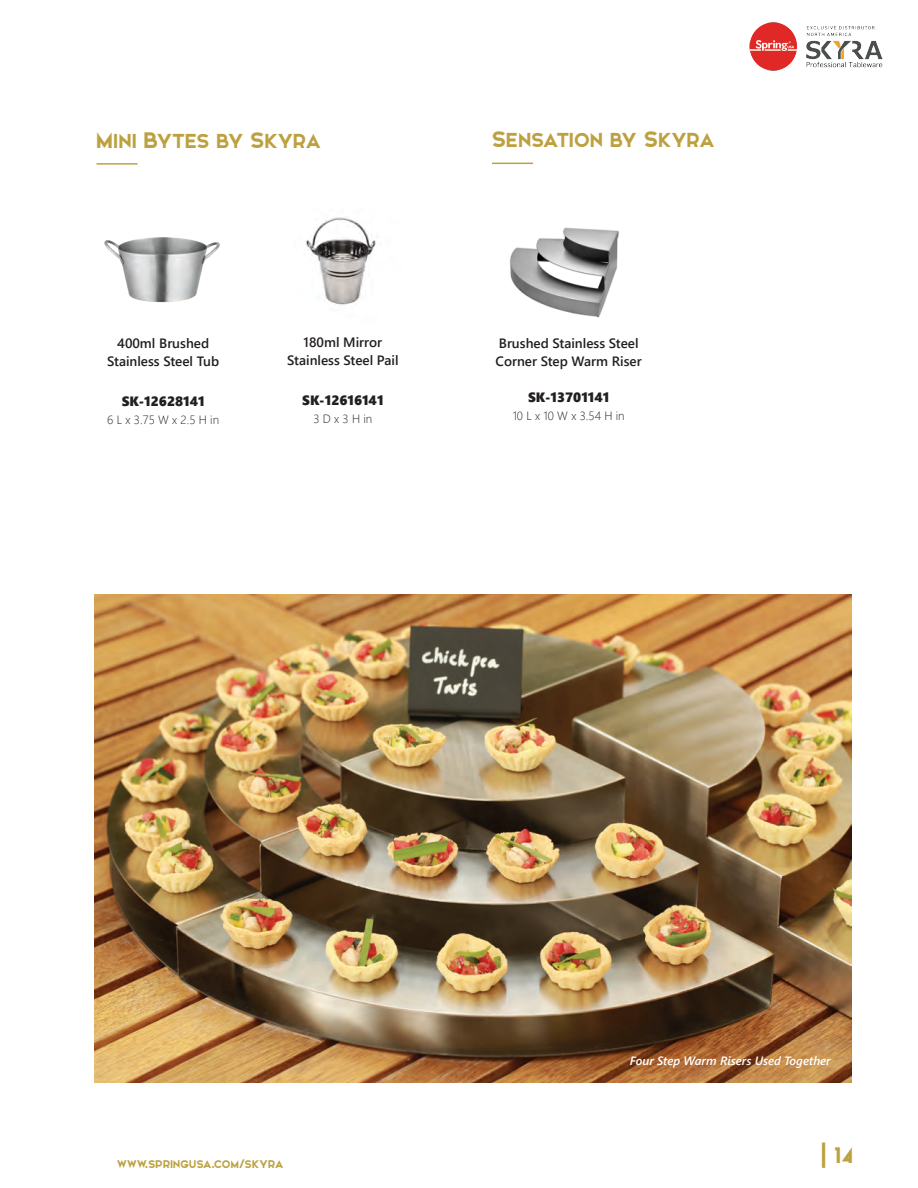
<style>
.page{position:relative;width:918px;height:1188px;background:#fff}
.page>*{position:absolute;margin:0;border:0;box-sizing:border-box;transform-origin:0 0}
.t1{font:30px "Elkwood";letter-spacing:.005em;color:#bda140}
.t2{font:16.5px "Elkwood";letter-spacing:.02em;color:#bda140}
.t3{font:600 13.5px/18px "Segoe UI";color:#231f20;text-align:center}
.t4{font:13.5px "Segoe UI Black";color:#231f20}
.t5{font:300 12px "Segoe UI";color:#231f20}
.t6{font:italic 600 12px "Segoe UI";color:#fff}
</style>
<div class="page">
<img style="left:749px;top:23px;width:134px;height:48px">
<img style="left:94px;top:594px;width:757px;height:488px">
<hr style="left:97px;top:163px;width:41px;height:2px;background:#bda140">
<img style="left:104px;top:237px;width:116px;height:66px">
<img style="left:509px;top:227px;width:110px;height:91px">
<img style="left:306px;top:217px;width:70px;height:89px">
<hr style="left:492px;top:163px;width:41px;height:1px;background:#bda140">
<h1 class="t1" style="left:97px;top:125px;width:226px">Mini Bytes by Skyra</h1>
<p class="t3" style="left:107px;top:333px;width:114px">400ml Brushed<br>Stainless Steel Tub</p>
<p class="t4" style="left:122px;top:391px;width:84px">SK-12628141</p>
<p class="t5" style="left:107px;top:408px;width:113px">6 L x 3.75 W x 2.5 H in</p>
<p class="t3" style="left:287px;top:332px;width:113px">180ml Mirror<br>Stainless Steel Pail</p>
<p class="t4" style="left:302px;top:390px;width:83px">SK-12616141</p>
<p class="t5" style="left:313px;top:407px;width:60px">3 D x 3 H in</p>
<h1 class="t1" style="left:492px;top:125px;width:224px">Sensation by Skyra</h1>
<p class="t3" style="left:496px;top:333px;width:148px;text-align:left">Brushed Stainless Steel<br>Corner Step Warm Riser</p>
<p class="t4" style="left:528px;top:387px;width:83px">SK-13701141</p>
<p class="t5" style="left:513px;top:404px;width:113px">10 L x 10 W x 3.54 H in</p>
<p class="t2" style="left:117px;top:1156px;width:168px">www.springusa.com/skyra</p>
<p class="t6" style="left:630px;top:1049px;width:203px">Four Step Warm Risers Used Together</p>
<h1 class="t1" style="left:822px;top:1141px;width:33px">| 14</h1>
</div>
